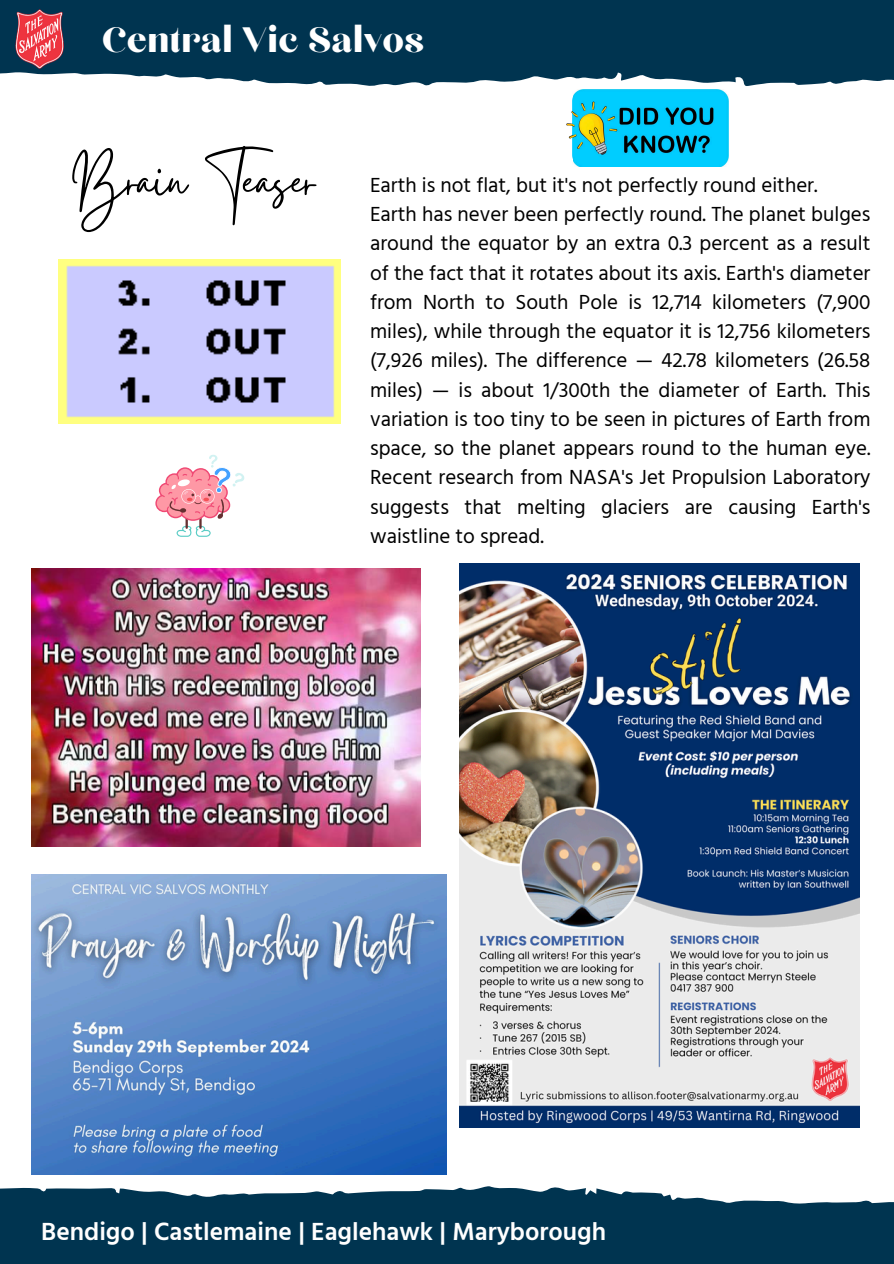
<style>
.page{position:relative;width:894px;height:1264px;background:#fff}
.page>*{position:absolute;margin:0;border:0;box-sizing:border-box;transform-origin:0 0}
.t1{font:60.9px "Gistesy";color:#000}
.t2{font:44.1px "Chloe";color:#fff}
.t3{font:600 25.5px "Hind Guntur";color:#fff}
.t4{font:21px/29.2px "Hind Guntur";color:#000;text-align:justify}
</style>
<div class="page">
<svg style="left:0;top:0;width:893px;height:124px;fill:#003450"></svg>
<img style="left:14px;top:8px;width:51px;height:61px">
<svg style="left:0;top:1154px;width:893px;height:109px;fill:#003450"></svg>
<svg style="left:155px;top:455px;width:89px;height:82px"></svg>
<img style="left:572px;top:89px;width:156px;height:78px">
<img style="left:566px;top:95px;width:6px;height:44px">
<img style="left:31px;top:874px;width:415px;height:300px">
<img style="left:459px;top:563px;width:399px;height:564px">
<img style="left:59px;top:259px;width:281px;height:164px">
<img style="left:31px;top:568px;width:389px;height:278px">
<p class="t2" style="left:102px;top:19px;width:324px">Central Vic Salvos</p>
<p class="t1" style="left:72px;top:139px;width:244px">Brain Teaser</p>
<p class="t4" style="left:370px;top:170px;width:449px">Earth is not flat, but it's not perfectly round either.</p>
<p class="t4" style="left:370px;top:199px;width:501px">Earth has never been perfectly round. The planet bulges around the equator by an extra 0.3 percent as a result of the fact that it rotates about its axis. Earth's diameter from North to South Pole is 12,714 kilometers (7,900 miles), while through the equator it is 12,756 kilometers (7,926 miles). The difference — 42.78 kilometers (26.58 miles) — is about 1/300th the diameter of Earth. This variation is too tiny to be seen in pictures of Earth from space, so the planet appears round to the human eye.<br>Recent research from NASA's Jet Propulsion Laboratory suggests that melting glaciers are causing Earth's waistline to spread.</p>
<p class="t3" style="left:41px;top:1216px;width:566px">Bendigo | Castlemaine | Eaglehawk | Maryborough</p>
</div>
